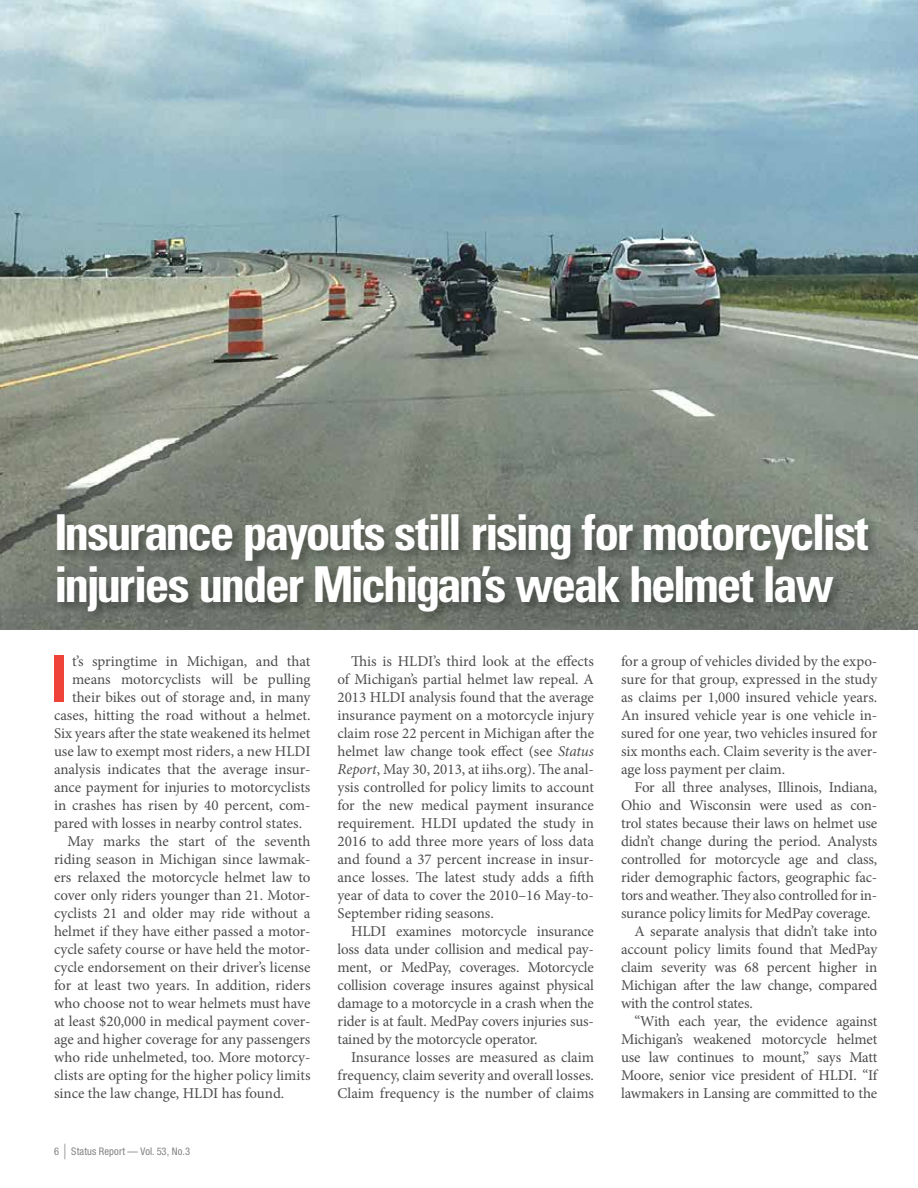
<style>
.page{position:relative;width:918px;height:1188px;background:#fff}
.page>*{position:absolute;margin:0;border:0;box-sizing:border-box;transform-origin:0 0}
.t1{font:700 condensed 65.4px "Helvetica Neue LT Pro";color:#ef433a}
.t2{font:700 condensed 49.5px/52.5px "Univers LT Std";letter-spacing:-.055em;color:#fff}
.t3{font:15px/18px "Minion Pro";letter-spacing:-.005em;color:#4c4c4e;text-align:justify}
.t4{font:condensed 10.5px "Helvetica Neue LT Pro";letter-spacing:.01em;color:#808284}
.s1{font-size:21px}
.s2{font-style:italic}
</style>
<div class="page">
<img style="left:0;top:0;width:918px;height:630px">
<div style="left:54px;top:511px;width:827px;height:114px;background:#000;opacity:.35"></div>
<h2 class="t2" style="left:54px;top:506px;width:816px">Insurance payouts still rising for motorcyclist injuries under Michigan’s weak helmet law</h2>
<h1 class="t1" style="left:50px;top:639px;width:18px">I</h1>
<p class="t3" style="left:72px;top:652px;width:240px">t’s springtime in Michigan, and that</p>
<p class="t3" style="left:72px;top:670px;width:240px">means motorcyclists will be pulling</p>
<p class="t3" style="left:72px;top:688px;width:240px">their bikes out of storage and, in many</p>
<p class="t3" style="left:54px;top:706px;width:258px">cases, hitting the road without a helmet.</p>
<p class="t3" style="left:54px;top:724px;width:258px">Six years after the state weakened its helmet</p>
<p class="t3" style="left:54px;top:742px;width:258px">use law to exempt most riders, a new HLDI</p>
<p class="t3" style="left:54px;top:760px;width:258px">analysis indicates that the average insur-</p>
<p class="t3" style="left:54px;top:778px;width:258px">ance payment for injuries to motorcyclists</p>
<p class="t3" style="left:54px;top:796px;width:258px">in crashes has risen by 40 percent, com-</p>
<p class="t3" style="left:54px;top:814px;width:250px">pared with losses in nearby control states.</p>
<p class="t3" style="left:68px;top:832px;width:244px">May marks the start of the seventh</p>
<p class="t3" style="left:54px;top:850px;width:258px">riding season in Michigan since lawmak-</p>
<p class="t3" style="left:54px;top:868px;width:258px">ers relaxed the motorcycle helmet law to</p>
<p class="t3" style="left:54px;top:886px;width:258px">cover only riders younger than 21. Motor-</p>
<p class="t3" style="left:54px;top:904px;width:258px">cyclists 21 and older may ride without a</p>
<p class="t3" style="left:54px;top:922px;width:258px">helmet if they have either passed a motor-</p>
<p class="t3" style="left:54px;top:940px;width:258px">cycle safety course or have held the motor-</p>
<p class="t3" style="left:54px;top:958px;width:258px">cycle endorsement on their driver’s license</p>
<p class="t3" style="left:54px;top:976px;width:258px">for at least two years. In addition, riders</p>
<p class="t3" style="left:54px;top:994px;width:258px">who choose not to wear helmets must have</p>
<p class="t3" style="left:54px;top:1012px;width:258px">at least $20,000 in medical payment cover-</p>
<p class="t3" style="left:54px;top:1030px;width:258px">age and higher coverage for any passengers</p>
<p class="t3" style="left:54px;top:1048px;width:258px">who ride unhelmeted, too. More motorcy-</p>
<p class="t3" style="left:54px;top:1066px;width:258px">clists are opting for the higher policy limits</p>
<p class="t3" style="left:54px;top:1084px;width:232px">since the law change, HLDI has found.</p>
<p class="t4" style="left:54px;top:1145px;width:138px">6 <span class="s1">|</span> Status Report — Vol. 53, No.3</p>
<p class="t3" style="left:338px;top:652px;width:258px;text-indent:14px">This is HLDI’s third look at the effects of Michigan’s partial helmet law repeal. A 2013 HLDI analysis found that the average insurance payment on a motorcycle injury claim rose 22 percent in Michigan after the helmet law change took effect (see <span class="s2">Status Report</span>, May 30, 2013, at iihs.org). The anal&shy;ysis controlled for policy limits to account for the new medical payment insurance requirement. HLDI updated the study in 2016 to add three more years of loss data and found a 37 percent increase in insur&shy;ance losses. The latest study adds a fifth year of data to cover the 2010–16 May-to-September riding seasons.</p>
<p class="t3" style="left:338px;top:922px;width:258px;text-indent:14px">HLDI examines motorcycle insurance loss data under collision and medical pay&shy;ment, or MedPay, coverages. Motorcycle collision coverage insures against physical damage to a motorcycle in a crash when the rider is at fault. MedPay covers injuries sus&shy;tained by the motorcycle operator.</p>
<p class="t3" style="left:338px;top:1048px;width:258px;text-indent:14px">Insurance losses are measured as claim frequency, claim severity and overall losses.<br>Claim frequency is the number of claims</p>
<p class="t3" style="left:621px;top:652px;width:258px">for a group of vehicles divided by the expo&shy;sure for that group, expressed in the study as claims per 1,000 insured vehicle years.<br>An insured vehicle year is one vehicle in&shy;sured for one year, two vehicles insured for six months each. Claim severity is the aver&shy;age loss payment per claim.</p>
<p class="t3" style="left:635px;top:778px;width:244px">For all three analyses, Illinois, Indiana,</p>
<p class="t3" style="left:621px;top:796px;width:258px">Ohio and Wisconsin were used as con-</p>
<p class="t3" style="left:621px;top:814px;width:258px">trol states because their laws on helmet use</p>
<p class="t3" style="left:621px;top:832px;width:258px">didn’t change during the period. Analysts</p>
<p class="t3" style="left:621px;top:850px;width:258px">controlled for motorcycle age and class,</p>
<p class="t3" style="left:621px;top:868px;width:258px">rider demographic factors, geographic fac-</p>
<p class="t3" style="left:621px;top:886px;width:258px">tors and weather. They also controlled for in-</p>
<p class="t3" style="left:621px;top:904px;width:251px">surance policy limits for MedPay coverage.</p>
<p class="t3" style="left:635px;top:922px;width:244px">A separate analysis that didn’t take into</p>
<p class="t3" style="left:621px;top:940px;width:258px">account policy limits found that MedPay</p>
<p class="t3" style="left:621px;top:958px;width:258px">claim severity was 68 percent higher in</p>
<p class="t3" style="left:621px;top:976px;width:258px">Michigan after the law change, compared</p>
<p class="t3" style="left:621px;top:994px;width:133px">with the control states.</p>
<p class="t3" style="left:635px;top:1012px;width:244px">“With each year, the evidence against</p>
<p class="t3" style="left:621px;top:1030px;width:258px">Michigan’s weakened motorcycle helmet</p>
<p class="t3" style="left:621px;top:1048px;width:258px">use law continues to mount,” says Matt</p>
<p class="t3" style="left:621px;top:1066px;width:258px">Moore, senior vice president of HLDI. “If</p>
<p class="t3" style="left:621px;top:1084px;width:258px">lawmakers in Lansing are committed to the</p>
</div>
